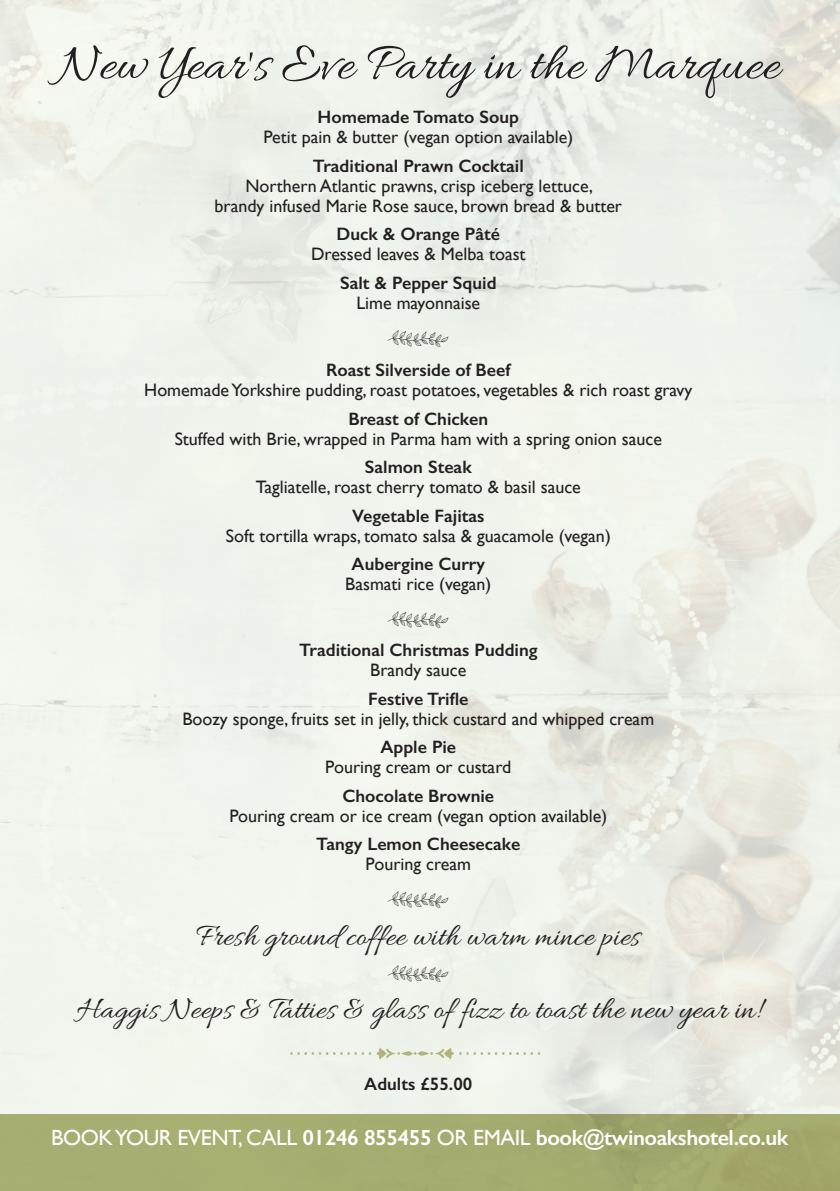
<style>
.page{position:relative;width:840px;height:1191px;background:#fff}
.page>*{position:absolute;margin:0;border:0;box-sizing:border-box;transform-origin:0 0}
.t1{font:54px "Allura";color:#231f20}
.t2{font:32px "Allura";color:#231f20}
.t3{font:600 22px "Gill Sans";letter-spacing:-.02em;color:#fff}
.t4{font:18px/20px "Gill Sans";color:#231f20;text-align:center}
.t5{font:600 18px "Gill Sans";color:#231f20}
.s1{font-weight:400}
</style>
<div class="page">
<img style="left:0;top:0;width:839px;height:1115px">
<div style="left:0;top:1115px;width:839px;height:76px;background:#a6ad6f"></div>
<svg style="left:290px;top:1047px;width:250px;height:12px;background:#e6ebdd"></svg>
<svg style="left:387px;top:330px;width:61px;height:17px"></svg>
<svg style="left:387px;top:611px;width:61px;height:17px"></svg>
<svg style="left:387px;top:891px;width:61px;height:17px"></svg>
<svg style="left:387px;top:964px;width:61px;height:17px"></svg>
<h1 class="t1" style="left:57px;top:34px;width:724px">New Year's Eve Party in the Marquee</h1>
<p class="t5" style="left:317px;top:106px;width:203px">Homemade Tomato Soup</p>
<p class="t4" style="left:263px;top:127px;width:311px">Petit pain &amp; butter (vegan option available)</p>
<p class="t5" style="left:313px;top:155px;width:212px">Traditional Prawn Cocktail</p>
<p class="t4" style="left:214px;top:176px;width:409px">Northern Atlantic prawns, crisp iceberg lettuce,<br>brandy infused Marie Rose sauce, brown bread &amp; butter</p>
<p class="t5" style="left:336px;top:223px;width:165px">Duck &amp; Orange Pâté</p>
<p class="t4" style="left:311px;top:244px;width:216px">Dressed leaves &amp; Melba toast</p>
<p class="t5" style="left:340px;top:272px;width:158px">Salt &amp; Pepper Squid</p>
<p class="t4" style="left:356px;top:293px;width:125px">Lime mayonnaise</p>
<p class="t5" style="left:326px;top:359px;width:186px">Roast Silverside of Beef</p>
<p class="t4" style="left:144px;top:380px;width:549px">Homemade Yorkshire pudding, roast potatoes, vegetables &amp; rich roast gravy</p>
<p class="t5" style="left:348px;top:408px;width:141px">Breast of Chicken</p>
<p class="t4" style="left:175px;top:428px;width:488px">Stuffed with Brie, wrapped in Parma ham with a spring onion sauce</p>
<p class="t5" style="left:365px;top:456px;width:108px">Salmon Steak</p>
<p class="t4" style="left:256px;top:477px;width:326px">Tagliatelle, roast cherry tomato &amp; basil sauce</p>
<p class="t5" style="left:352px;top:505px;width:134px">Vegetable Fajitas</p>
<p class="t4" style="left:226px;top:525px;width:386px">Soft tortilla wraps, tomato salsa &amp; guacamole (vegan)</p>
<p class="t5" style="left:351px;top:553px;width:135px">Aubergine Curry</p>
<p class="t4" style="left:345px;top:574px;width:147px">Basmati rice (vegan)</p>
<p class="t5" style="left:299px;top:639px;width:240px">Traditional Christmas Pudding</p>
<p class="t4" style="left:370px;top:659px;width:98px">Brandy sauce</p>
<p class="t5" style="left:368px;top:687px;width:102px">Festive Trifle</p>
<p class="t4" style="left:182px;top:708px;width:473px">Boozy sponge, fruits set in jelly, thick custard and whipped cream</p>
<p class="t5" style="left:380px;top:736px;width:77px">Apple Pie</p>
<p class="t4" style="left:325px;top:757px;width:187px">Pouring cream or custard</p>
<p class="t5" style="left:342px;top:784px;width:153px">Chocolate Brownie</p>
<p class="t4" style="left:229px;top:805px;width:379px">Pouring cream or ice cream (vegan option available)</p>
<p class="t5" style="left:316px;top:833px;width:206px">Tangy Lemon Cheesecake</p>
<p class="t4" style="left:365px;top:854px;width:107px">Pouring cream</p>
<h2 class="t2" style="left:196px;top:918px;width:445px">Fresh ground coffee with warm mince pies</h2>
<h2 class="t2" style="left:77px;top:992px;width:684px">Haggis Neeps &amp; Tatties &amp; glass of fizz to toast the new year in!</h2>
<p class="t5" style="left:364px;top:1073px;width:109px">Adults £55.00</p>
<p class="t3" style="left:51px;top:1123px;width:738px"><span class="s1">BOOK YOUR EVENT, CALL</span> 01246 855455 <span class="s1">OR EMAIL</span> book@twinoakshotel.co.uk</p>
</div>
